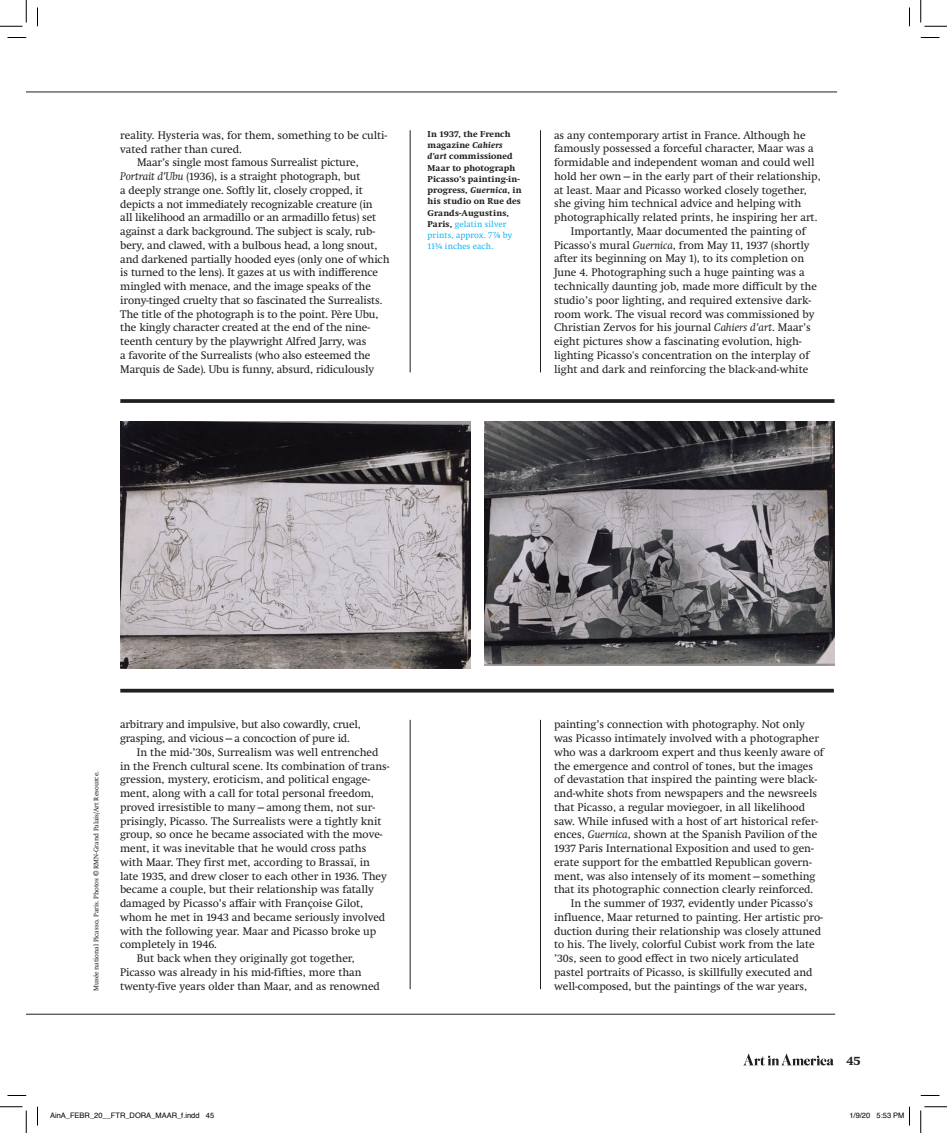
<style>
.page{position:relative;width:947px;height:1133px;background:#fff}
.page>*{position:absolute;margin:0;border:0;box-sizing:border-box;transform-origin:0 0}
.t1{font:700 12.5px "Swift Neue LT Pro";color:#231f20}
.t2{font:11.25px "Swift Neue LT Pro";color:#231f20}
.t3{font:700 8.75px/11.2px "Swift Neue LT Pro";letter-spacing:.015em;color:#231f20}
.t4{font:7.5px "Helvetica";color:#000}
.t5{font:6.88px "Swift Neue LT Pro";color:#231f20}
.s1{font-style:italic}
.s2{font-weight:300;color:#00aeef}
</style>
<div class="page">
<svg style="left:744px;top:1053px;width:90px;height:12px"></svg>
<hr style="left:26px;top:1014px;width:809px;height:1px;background:#231f20">
<img style="left:120px;top:421px;width:351px;height:247px">
<img style="left:484px;top:421px;width:351px;height:245px">
<hr style="left:410px;top:130px;width:1px;height:242px;background:#231f20">
<hr style="left:410px;top:720px;width:1px;height:269px;background:#231f20">
<hr style="left:540px;top:130px;width:1px;height:242px;background:#231f20">
<hr style="left:540px;top:720px;width:1px;height:269px;background:#231f20">
<hr style="left:26px;top:92px;width:811px;height:1px;background:#231f20">
<svg style="left:120px;top:399px;width:714px;height:4px"></svg>
<svg style="left:120px;top:688px;width:714px;height:4px;fill:#231f20"></svg>
<svg style="left:8px;top:37px;width:18px;height:1px"></svg>
<svg style="left:921px;top:37px;width:18px;height:1px"></svg>
<svg style="left:8px;top:1095px;width:18px;height:1px"></svg>
<svg style="left:921px;top:1095px;width:18px;height:1px"></svg>
<svg style="left:37px;top:8px;width:1px;height:18px"></svg>
<svg style="left:37px;top:1106px;width:1px;height:19px"></svg>
<svg style="left:909px;top:8px;width:1px;height:18px"></svg>
<svg style="left:0;top:0;width:27px;height:27px"></svg>
<svg style="left:0;top:1106px;width:27px;height:26px"></svg>
<svg style="left:920px;top:0;width:27px;height:27px"></svg>
<svg style="left:920px;top:1106px;width:27px;height:26px"></svg>
<svg style="left:909px;top:1106px;width:1px;height:19px"></svg>
<p class="t2" style="left:120px;top:128px;width:269px">reality. Hysteria was, for them, something to be culti-</p>
<p class="t2" style="left:120px;top:142px;width:123px">vated rather than cured.</p>
<p class="t2" style="left:137px;top:156px;width:223px">Maar’s single most famous Surrealist picture,</p>
<p class="t2" style="left:120px;top:169px;width:242px"><span class="s1">Portrait d’Ubu</span> (1936), is a straight photograph, but</p>
<p class="t2" style="left:120px;top:183px;width:244px">a deeply strange one. Softly lit, closely cropped, it</p>
<p class="t2" style="left:120px;top:197px;width:254px">depicts a not immediately recognizable creature (in</p>
<p class="t2" style="left:120px;top:211px;width:257px">all likelihood an armadillo or an armadillo fetus) set</p>
<p class="t2" style="left:120px;top:224px;width:256px">against a dark background. The subject is scaly, rub-</p>
<p class="t2" style="left:120px;top:238px;width:259px">bery, and clawed, with a bulbous head, a long snout,</p>
<p class="t2" style="left:120px;top:252px;width:271px">and darkened partially hooded eyes (only one of which</p>
<p class="t2" style="left:120px;top:266px;width:259px">is turned to the lens). It gazes at us with indifference</p>
<p class="t2" style="left:120px;top:279px;width:252px">mingled with menace, and the image speaks of the</p>
<p class="t2" style="left:120px;top:293px;width:264px">irony-tinged cruelty that so fascinated the Surrealists.</p>
<p class="t2" style="left:120px;top:307px;width:260px">The title of the photograph is to the point. Père Ubu,</p>
<p class="t2" style="left:120px;top:321px;width:251px">the kingly character created at the end of the nine-</p>
<p class="t2" style="left:120px;top:334px;width:247px">teenth century by the playwright Alfred Jarry, was</p>
<p class="t2" style="left:120px;top:348px;width:251px">a favorite of the Surrealists (who also esteemed the</p>
<p class="t2" style="left:120px;top:362px;width:255px">Marquis de Sade). Ubu is funny, absurd, ridiculously</p>
<p class="t3" style="left:428px;top:128px;width:96px">In 1937, the French magazine <span class="s1">Cahiers d’art</span> commissioned<br>Maar to photograph<br>Picasso’s painting-in&shy;progress, <span class="s1">Guernica</span>, in his studio on Rue des<br>Grands-Augustins,<br>Paris, <span class="s2">gelatin silver prints, approx. 77/8 by<br>11¾ inches each.</span></p>
<p class="t2" style="left:554px;top:128px;width:253px">as any contemporary artist in France. Although he</p>
<p class="t2" style="left:554px;top:142px;width:261px">famously possessed a forceful character, Maar was a</p>
<p class="t2" style="left:554px;top:156px;width:262px">formidable and independent woman and could well</p>
<p class="t2" style="left:554px;top:169px;width:268px">hold her own—in the early part of their relationship,</p>
<p class="t2" style="left:554px;top:183px;width:254px">at least. Maar and Picasso worked closely together,</p>
<p class="t2" style="left:554px;top:197px;width:249px">she giving him technical advice and helping with</p>
<p class="t2" style="left:554px;top:211px;width:265px">photographically related prints, he inspiring her art.</p>
<p class="t2" style="left:571px;top:224px;width:236px">Importantly, Maar documented the painting of</p>
<p class="t2" style="left:554px;top:238px;width:257px">Picasso's mural <span class="s1">Guernica</span>, from May 11, 1937 (shortly</p>
<p class="t2" style="left:554px;top:252px;width:252px">after its beginning on May 1), to its completion on</p>
<p class="t2" style="left:554px;top:266px;width:252px">June 4. Photographing such a huge painting was a</p>
<p class="t2" style="left:554px;top:279px;width:264px">technically daunting job, made more difficult by the</p>
<p class="t2" style="left:554px;top:293px;width:259px">studio’s poor lighting, and required extensive dark-</p>
<p class="t2" style="left:554px;top:307px;width:262px">room work. The visual record was commissioned by</p>
<p class="t2" style="left:554px;top:321px;width:258px">Christian Zervos for his journal <span class="s1">Cahiers d’art</span>. Maar’s</p>
<p class="t2" style="left:554px;top:334px;width:249px">eight pictures show a fascinating evolution, high-</p>
<p class="t2" style="left:554px;top:348px;width:257px">lighting Picasso's concentration on the interplay of</p>
<p class="t2" style="left:554px;top:362px;width:256px">light and dark and reinforcing the black-and-white</p>
<p class="t5" style="left:92px;top:991px;width:221px;rotate:-90deg">Musée national Picasso, Paris. Photos © RMN-Grand Palais/Art Resource.</p>
<p class="t2" style="left:120px;top:718px;width:242px">arbitrary and impulsive, but also cowardly, cruel,</p>
<p class="t2" style="left:120px;top:731px;width:231px">grasping, and vicious—a concoction of pure id.</p>
<p class="t2" style="left:137px;top:745px;width:243px">In the mid-’30s, Surrealism was well entrenched</p>
<p class="t2" style="left:120px;top:759px;width:271px">in the French cultural scene. Its combination of trans-</p>
<p class="t2" style="left:120px;top:773px;width:252px">gression, mystery, eroticism, and political engage-</p>
<p class="t2" style="left:120px;top:786px;width:255px">ment, along with a call for total personal freedom,</p>
<p class="t2" style="left:120px;top:800px;width:257px">proved irresistible to many—among them, not sur-</p>
<p class="t2" style="left:120px;top:814px;width:263px">prisingly, Picasso. The Surrealists were a tightly knit</p>
<p class="t2" style="left:120px;top:828px;width:264px">group, so once he became associated with the move-</p>
<p class="t2" style="left:120px;top:841px;width:248px">ment, it was inevitable that he would cross paths</p>
<p class="t2" style="left:120px;top:855px;width:251px">with Maar. They first met, according to Brassaï, in</p>
<p class="t2" style="left:120px;top:869px;width:268px">late 1935, and drew closer to each other in 1936. They</p>
<p class="t2" style="left:120px;top:883px;width:255px">became a couple, but their relationship was fatally</p>
<p class="t2" style="left:120px;top:896px;width:245px">damaged by Picasso’s affair with Françoise Gilot,</p>
<p class="t2" style="left:120px;top:910px;width:267px">whom he met in 1943 and became seriously involved</p>
<p class="t2" style="left:120px;top:924px;width:258px">with the following year. Maar and Picasso broke up</p>
<p class="t2" style="left:120px;top:938px;width:98px">completely in 1946.</p>
<p class="t2" style="left:137px;top:951px;width:220px">But back when they originally got together,</p>
<p class="t2" style="left:120px;top:965px;width:243px">Picasso was already in his mid-fifties, more than</p>
<p class="t2" style="left:120px;top:979px;width:261px">twenty-five years older than Maar, and as renowned</p>
<p class="t2" style="left:554px;top:717px;width:252px">painting’s connection with photography. Not only</p>
<p class="t2" style="left:554px;top:731px;width:266px">was Picasso intimately involved with a photographer</p>
<p class="t2" style="left:554px;top:745px;width:271px">who was a darkroom expert and thus keenly aware of</p>
<p class="t2" style="left:554px;top:759px;width:261px">the emergence and control of tones, but the images</p>
<p class="t2" style="left:554px;top:772px;width:265px">of devastation that inspired the painting were black-</p>
<p class="t2" style="left:554px;top:786px;width:265px">and-white shots from newspapers and the newsreels</p>
<p class="t2" style="left:554px;top:800px;width:252px">that Picasso, a regular moviegoer, in all likelihood</p>
<p class="t2" style="left:554px;top:814px;width:266px">saw. While infused with a host of art historical refer-</p>
<p class="t2" style="left:554px;top:827px;width:265px">ences, <span class="s1">Guernica</span>, shown at the Spanish Pavilion of the</p>
<p class="t2" style="left:554px;top:841px;width:261px">1937 Paris International Exposition and used to gen-</p>
<p class="t2" style="left:554px;top:855px;width:259px">erate support for the embattled Republican govern-</p>
<p class="t2" style="left:554px;top:869px;width:263px">ment, was also intensely of its moment—something</p>
<p class="t2" style="left:554px;top:882px;width:261px">that its photographic connection clearly reinforced.</p>
<p class="t2" style="left:571px;top:896px;width:244px">In the summer of 1937, evidently under Picasso's</p>
<p class="t2" style="left:554px;top:910px;width:270px">influence, Maar returned to painting. Her artistic pro-</p>
<p class="t2" style="left:554px;top:924px;width:269px">duction during their relationship was closely attuned</p>
<p class="t2" style="left:554px;top:937px;width:262px">to his. The lively, colorful Cubist work from the late</p>
<p class="t2" style="left:554px;top:951px;width:246px">’30s, seen to good effect in two nicely articulated</p>
<p class="t2" style="left:554px;top:965px;width:260px">pastel portraits of Picasso, is skillfully executed and</p>
<p class="t2" style="left:554px;top:979px;width:255px">well-composed, but the paintings of the war years,</p>
<p class="t1" style="left:846px;top:1053px;width:16px">45</p>
<p class="t4" style="left:50px;top:1109px;width:166px">AinA_FEBR_20__FTR_DORA_MAAR_f.indd 45</p>
<p class="t4" style="left:849px;top:1109px;width:57px">1/9/20 5:53 PM</p>
</div>
